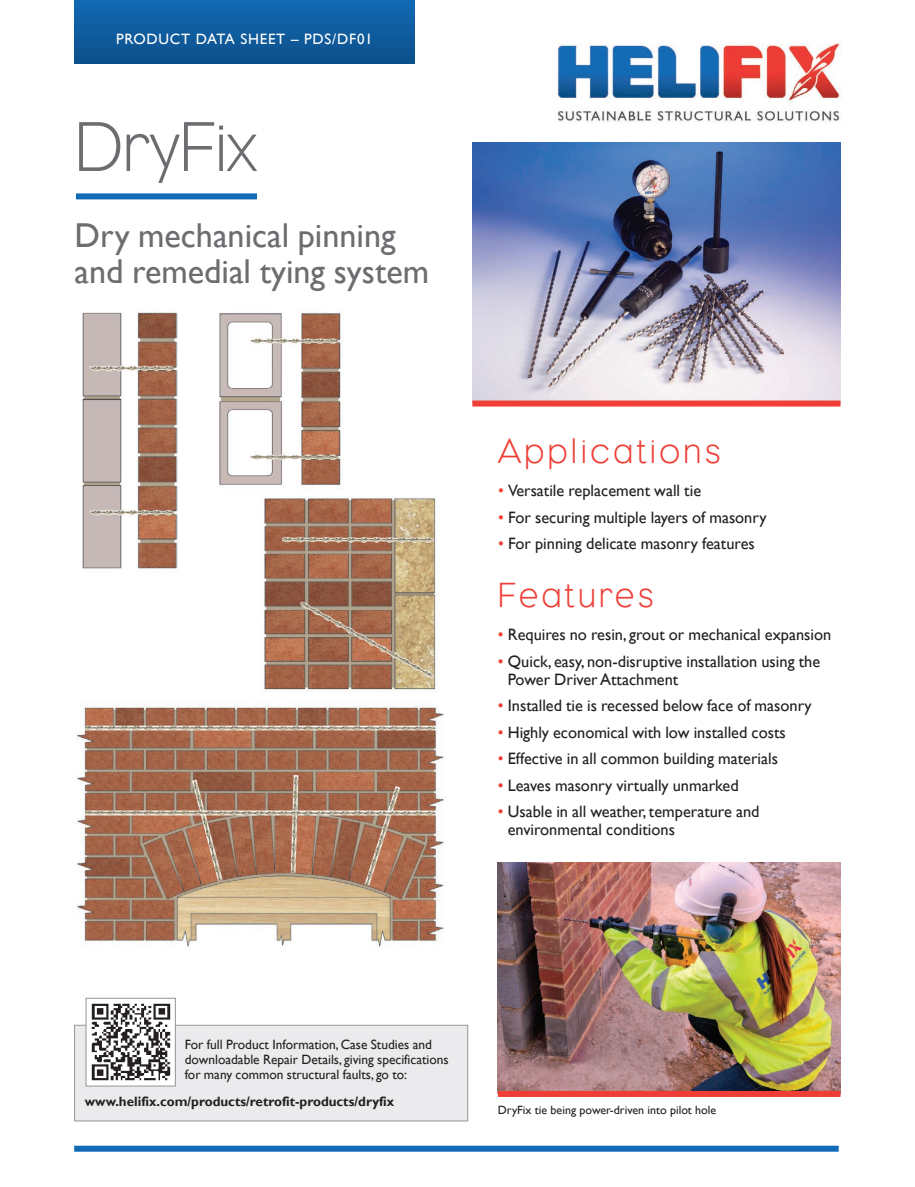
<style>
.page{position:relative;width:915px;height:1187px;background:#fff}
.page>*{position:absolute;margin:0;border:0;box-sizing:border-box;transform-origin:0 0}
.t1{font:300 72px "Eagle";letter-spacing:-.005em;color:#6c6d70;scale:.95 1}
.t2{font:300 36px "Eagle";letter-spacing:.1em;color:#ee3e35;scale:.95 1}
.t3{font:34.5px/36px "Gill Sans";color:#6c6d70}
.t4{font:16.5px/18px "Gill Sans";color:#231f20}
.t5{font:15px "Gill Sans";letter-spacing:.05em;color:#fff}
.t6{font:13.5px/15px "Gill Sans";color:#231f20}
.t7{font:700 13.5px "Gill Sans";color:#231f20}
.t8{font:12px "Gill Sans";color:#231f20}
.s1{color:#ee3e35}
</style>
<div class="page">
<div style="left:74px;top:0;width:340px;height:64px;background:linear-gradient(to bottom,#1269b3,#0c508b)"></div>
<img style="left:557px;top:43px;width:285px;height:79px">
<div style="left:76px;top:193px;width:181px;height:6px;background:#116ab5"></div>
<div style="left:74px;top:1145px;width:764px;height:6px;background:#116ab5"></div>
<div style="left:75px;top:1025px;width:392px;height:95px;background:#ebebed"></div>
<div style="left:74px;top:1024px;width:394px;height:97px;border:1px solid #939598"></div>
<img style="left:88px;top:1003px;width:86px;height:81px">
<div style="left:86px;top:997px;width:90px;height:89px;border:1px solid #939598"></div>
<img style="left:82px;top:312px;width:95px;height:257px">
<img style="left:219px;top:312px;width:124px;height:174px">
<img style="left:264px;top:498px;width:173px;height:194px">
<img style="left:77px;top:701px;width:367px;height:246px">
<img style="left:472px;top:142px;width:368px;height:258px">
<div style="left:472px;top:400px;width:368px;height:6px;background:#ee3e35"></div>
<img style="left:497px;top:862px;width:343px;height:228px">
<div style="left:497px;top:1090px;width:343px;height:6px;background:#ee3e35"></div>
<p class="t5" style="left:116px;top:31px;width:258px">PRODUCT DATA SHEET – PDS/DF01</p>
<h1 class="t1" style="left:74px;top:106px;width:193px">DryFix</h1>
<h3 class="t3" style="left:74px;top:217px;width:356px">Dry mechanical pinning and remedial tying system</h3>
<h2 class="t2" style="left:498px;top:430px;width:235px">Applications</h2>
<p class="t4" style="left:498px;top:481px;width:204px"><span class="s1">•</span> Versatile replacement wall tie</p>
<p class="t4" style="left:498px;top:508px;width:270px"><span class="s1">•</span> For securing multiple layers of masonry</p>
<p class="t4" style="left:498px;top:534px;width:258px"><span class="s1">•</span> For pinning delicate masonry features</p>
<h2 class="t2" style="left:497px;top:574px;width:165px">Features</h2>
<p class="t4" style="left:497px;top:625px;width:335px"><span class="s1">•</span> Requires no resin, grout or mechanical expansion</p>
<p class="t4" style="left:507px;top:652px;width:314px;text-indent:-10px"><span class="s1">•</span> Quick, easy, non-disruptive installation using the<br>Power Driver Attachment</p>
<p class="t4" style="left:497px;top:696px;width:315px"><span class="s1">•</span> Installed tie is recessed below face of masonry</p>
<p class="t4" style="left:497px;top:723px;width:289px"><span class="s1">•</span> Highly economical with low installed costs</p>
<p class="t4" style="left:497px;top:749px;width:281px"><span class="s1">•</span> Effective in all common building materials</p>
<p class="t4" style="left:497px;top:776px;width:242px"><span class="s1">•</span> Leaves masonry virtually unmarked</p>
<p class="t4" style="left:507px;top:802px;width:253px;text-indent:-10px"><span class="s1">•</span> Usable in all weather, temperature and environmental conditions</p>
<p class="t6" style="left:185px;top:1036px;width:265px">For full Product Information, Case Studies and downloadable Repair Details, giving specifications for many common structural faults, go to:</p>
<p class="t7" style="left:85px;top:1093px;width:311px">www.helifix.com/products/retrofit-products/dryfix</p>
<p class="t8" style="left:497px;top:1102px;width:220px">DryFix tie being power-driven into pilot hole</p>
</div>
